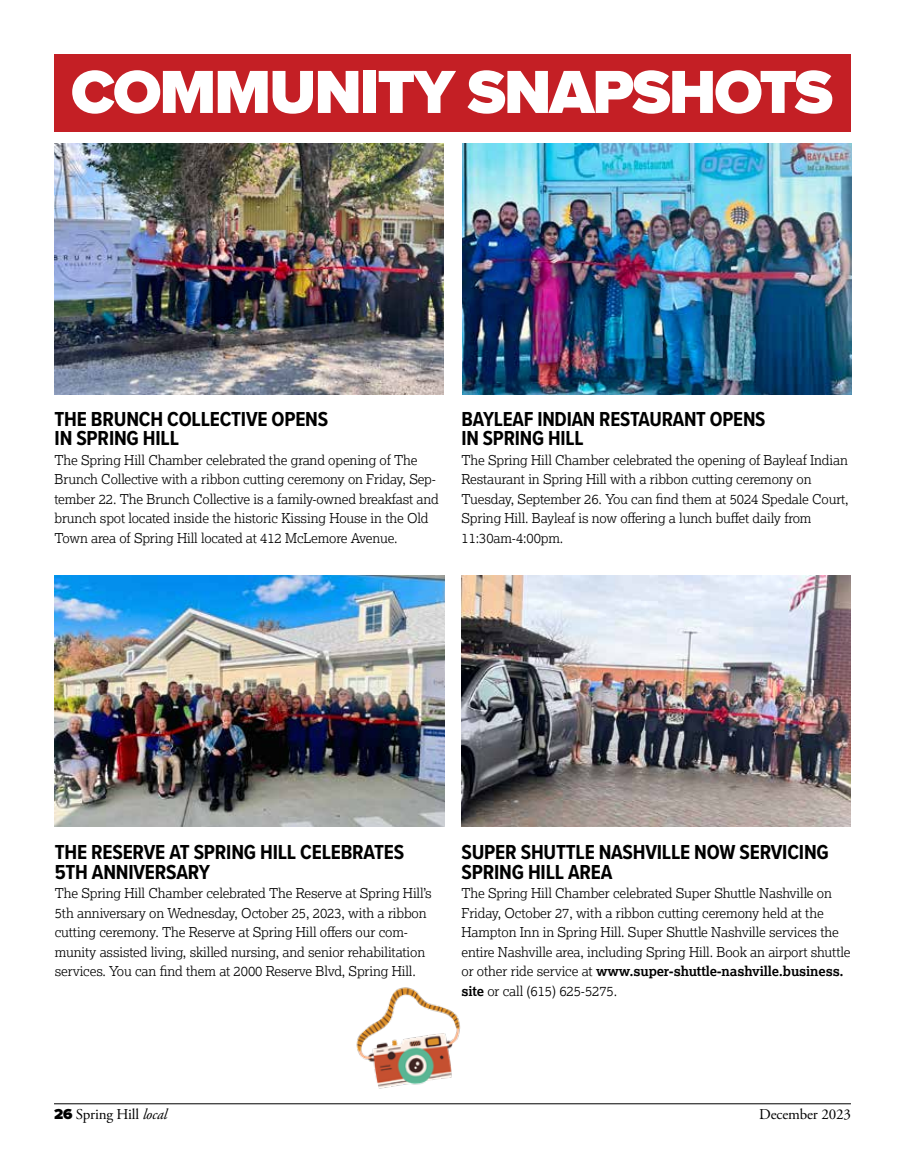
<style>
.page{position:relative;width:905px;height:1175px;background:#fff}
.page>*{position:absolute;margin:0;border:0;box-sizing:border-box;transform-origin:0 0}
.t1{font:900 63px "Proxima Nova";letter-spacing:-.03em;color:#fff}
.t2{font:700 21px/19.5px "Proxima Nova Cond";letter-spacing:-.01em;color:#000}
.t3{font:15px "Adobe Garamond Pro";letter-spacing:-.01em;color:#000}
.t4{font:300 13.5px/19.5px "Lexia";letter-spacing:-.01em;color:#000}
.s1{font-weight:700}
.s2{font-family:"Proxima Nova";font-weight:900}
.s3{font-style:italic}
</style>
<div class="page">
<hr style="left:54px;top:1103px;width:796px;height:1px;background:#000">
<div style="left:55px;top:54px;width:795px;height:77px;background:#c41f25"></div>
<img style="left:55px;top:575px;width:389px;height:251px">
<img style="left:54px;top:144px;width:390px;height:250px">
<img style="left:462px;top:144px;width:389px;height:250px">
<img style="left:461px;top:575px;width:389px;height:251px">
<img style="left:341px;top:987px;width:136px;height:118px">
<h1 class="t1" style="left:71px;top:45px;width:763px">COMMUNITY SNAPSHOTS</h1>
<h2 class="t2" style="left:55px;top:408px;width:275px">THE BRUNCH COLLECTIVE OPENS<br>IN SPRING HILL</h2>
<p class="t4" style="left:55px;top:450px;width:386px">The Spring Hill Chamber celebrated the grand opening of The Brunch Collective with a ribbon cutting ceremony on Friday, Sep&shy;tember 22. The Brunch Collective is a family-owned breakfast and brunch spot located inside the historic Kissing House in the Old Town area of Spring Hill located at 412 McLemore Avenue.</p>
<h2 class="t2" style="left:461px;top:408px;width:305px">BAYLEAF INDIAN RESTAURANT OPENS<br>IN SPRING HILL</h2>
<p class="t4" style="left:461px;top:450px;width:388px">The Spring Hill Chamber celebrated the opening of Bayleaf Indian Restaurant in Spring Hill with a ribbon cutting ceremony on Tuesday, September 26. You can find them at 5024 Spedale Court, Spring Hill. Bayleaf is now offering a lunch buffet daily from 11:30am-4:00pm.</p>
<h2 class="t2" style="left:55px;top:842px;width:351px">THE RESERVE AT SPRING HILL CELEBRATES<br>5TH ANNIVERSARY</h2>
<p class="t4" style="left:55px;top:883px;width:378px">The Spring Hill Chamber celebrated The Reserve at Spring Hill’s 5th anniversary on Wednesday, October 25, 2023, with a ribbon cutting ceremony. The Reserve at Spring Hill offers our com&shy;munity assisted living, skilled nursing, and senior rehabilitation services. You can find them at 2000 Reserve Blvd, Spring Hill.</p>
<h2 class="t2" style="left:461px;top:842px;width:369px">SUPER SHUTTLE NASHVILLE NOW SERVICING<br>SPRING HILL AREA</h2>
<p class="t4" style="left:461px;top:883px;width:390px">The Spring Hill Chamber celebrated Super Shuttle Nashville on Friday, October 27, with a ribbon cutting ceremony held at the Hampton Inn in Spring Hill. Super Shuttle Nashville services the entire Nashville area, including Spring Hill. Book an airport shuttle or other ride service at <span class="s1">www.super-shuttle-nashville.business. site</span> or call (615) 625-5275.</p>
<p class="t3" style="left:54px;top:1105px;width:115px"><span class="s2">26</span> Spring Hill <span class="s3">local</span></p>
<p class="t3" style="left:759px;top:1105px;width:93px">December 2023</p>
</div>
